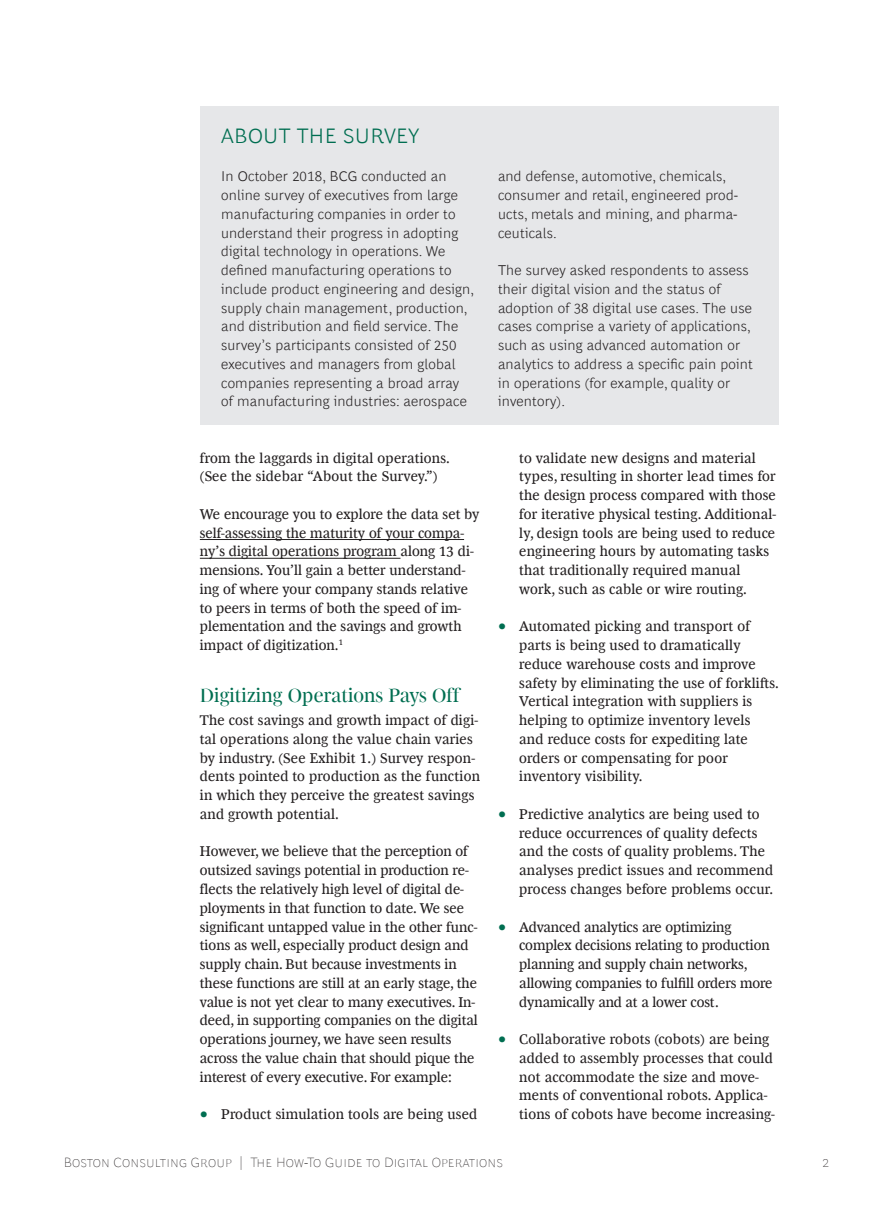
<style>
.page{position:relative;width:893px;height:1212px;background:#fff}
.page>*{position:absolute;margin:0;border:0;box-sizing:border-box;transform-origin:0 0}
.Sidebar_title{font:300 21px "Henderson BCG Sans";letter-spacing:.015em;color:#006e51}
.Header-A{font:19.5px "Henderson BCG Serif Head";letter-spacing:.005em;color:#006e51}
.Body_Copy{font:14.25px/18.8px "Henderson BCG Serif";letter-spacing:.005em;color:#231f20}
.Sidebar_body_text{font:300 14.25px/18.8px "Henderson BCG Sans";letter-spacing:.015em;color:#231f20}
.t1{font:100 13.5px "Henderson BCG Sans";letter-spacing:.01em;color:#231f20}
.s1{font-size:18px;color:#006e51}
</style>
<div class="page">
<hr style="left:200px;top:539px;width:264px;height:1px;background:#231f20">
<hr style="left:200px;top:558px;width:200px;height:1px;background:#231f20">
<div style="left:200px;top:106px;width:578px;height:319px;background:#e6e7e9"></div>
<p class="Sidebar_title" style="left:221px;top:120px;width:200px">ABOUT THE SURVEY</p>
<p class="Sidebar_body_text" style="left:221px;top:166px;width:255px">In October 2018, BCG conducted an online survey of executives from large manufacturing companies in order to understand their progress in adopting digital technology in operations. We defined manufacturing operations to include product engineering and design, supply chain management, production, and distribution and field service. The survey’s participants consisted of 250 executives and managers from global companies representing a broad array of manufacturing industries: aerospace</p>
<p class="Sidebar_body_text" style="left:498px;top:166px;width:241px">and defense, automotive, chemicals, consumer and retail, engineered prod&shy;ucts, metals and mining, and pharma&shy;ceuticals.</p>
<p class="Sidebar_body_text" style="left:498px;top:260px;width:256px">The survey asked respondents to assess their digital vision and the status of adoption of 38 digital use cases. The use cases comprise a variety of applications, such as using advanced automation or analytics to address a specific pain point in operations (for example, quality or inventory).</p>
<p class="Body_Copy" style="left:200px;top:447px;width:252px">from the laggards in digital operations. (See the sidebar “About the Survey.”)</p>
<p class="Body_Copy" style="left:200px;top:503px;width:281px">We encourage you to explore the data set by self-assessing the maturity of your compa&shy;ny’s digital operations program along 13 di&shy;mensions. You’ll gain a better understand&shy;ing of where your company stands relative to peers in terms of both the speed of im&shy;plementation and the savings and growth impact of digitization.<sup>1</sup></p>
<p class="Header-A" style="left:200px;top:681px;width:261px">Digitizing Operations Pays Off</p>
<p class="Body_Copy" style="left:200px;top:710px;width:282px">The cost savings and growth impact of digi&shy;tal operations along the value chain varies by industry. (See Exhibit 1.) Survey respon&shy;dents pointed to production as the function in which they perceive the greatest savings and growth potential.</p>
<p class="Body_Copy" style="left:200px;top:841px;width:279px">However, we believe that the perception of outsized savings potential in production re&shy;flects the relatively high level of digital de&shy;ployments in that function to date. We see significant untapped value in the other func&shy;tions as well, especially product design and supply chain. But because investments in these functions are still at an early stage, the value is not yet clear to many executives. In&shy;deed, in supporting companies on the digital operations journey, we have seen results across the value chain that should pique the interest of every executive. For example:</p>
<p class="Body_Copy" style="left:200px;top:1104px;width:279px"><span class="s1">•</span> Product simulation tools are being used</p>
<p class="Body_Copy" style="left:519px;top:447px;width:258px">to validate new designs and material types, resulting in shorter lead times for the design process compared with those for iterative physical testing. Additional&shy;ly, design tools are being used to reduce engineering hours by automating tasks that traditionally required manual work, such as cable or wire routing.</p>
<p class="Body_Copy" style="left:519px;top:616px;width:261px;text-indent:-21px"><span class="s1">•</span> Automated picking and transport of parts is being used to dramatically reduce warehouse costs and improve safety by eliminating the use of forklifts.<br>Vertical integration with suppliers is helping to optimize inventory levels<br>and reduce costs for expediting late orders or compensating for poor inventory visibility.</p>
<p class="Body_Copy" style="left:519px;top:803px;width:255px;text-indent:-21px"><span class="s1">•</span> Predictive analytics are being used to reduce occurrences of quality defects and the costs of quality problems. The analyses predict issues and recommend process changes before problems occur.</p>
<p class="Body_Copy" style="left:519px;top:916px;width:255px;text-indent:-21px"><span class="s1">•</span> Advanced analytics are optimizing complex decisions relating to production planning and supply chain networks, allowing companies to fulfill orders more dynamically and at a lower cost.</p>
<p class="Body_Copy" style="left:519px;top:1029px;width:257px;text-indent:-21px"><span class="s1">•</span> Collaborative robots (cobots) are being added to assembly processes that could not accommodate the size and move&shy;ments of conventional robots. Applica&shy;tions of cobots have become increasing-</p>
<p class="t1" style="left:64px;top:1152px;width:441px">Boston Consulting Group | The How-To Guide to Digital Operations</p>
<p class="t1" style="left:822px;top:1152px;width:9px">2</p>
</div>
